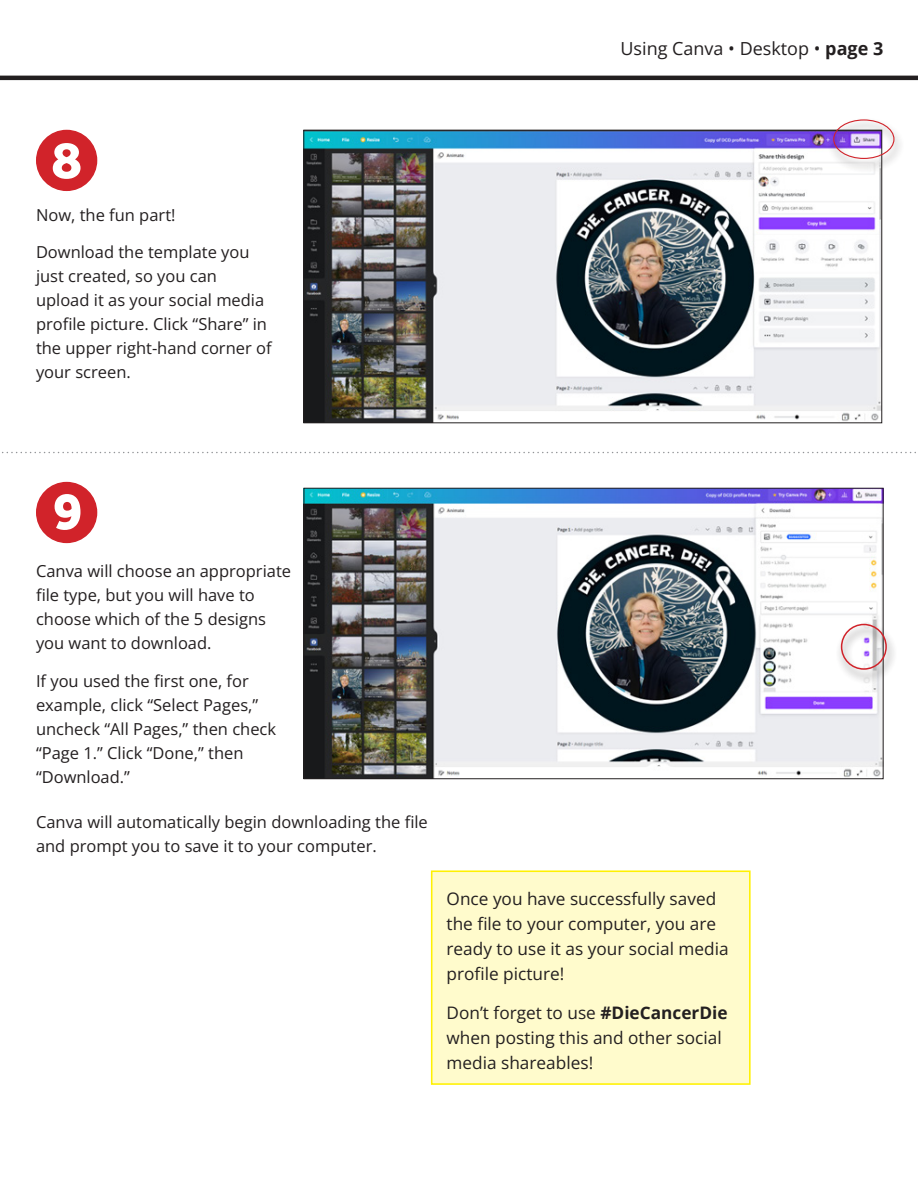
<style>
.page{position:relative;width:918px;height:1188px;background:#fff}
.page>*{position:absolute;margin:0;border:0;box-sizing:border-box;transform-origin:0 0}
.t1{font:800 54px "Effra";color:#fff}
.t2{font:18px "Open Sans";color:#231f20}
.t3{font:17.25px/25px "Open Sans";color:#231f20}
.t4{font:16.5px/24px "Open Sans";color:#231f20}
.s1{font-weight:700}
</style>
<div class="page">
<img style="left:306px;top:490px;width:576px;height:287px">
<div style="left:835px;top:622px;width:62px;height:62px;background:#231f20;opacity:.75"></div>
<div style="left:841px;top:624px;width:46px;height:46px;border:2px solid #d1232a;border-radius:50%"></div>
<hr style="left:0;top:76px;width:918px;height:4px;background:#231f20">
<div style="left:37px;top:131px;width:60px;height:59px;background:#d1232a;border-radius:50%"></div>
<div style="left:36px;top:130px;width:61px;height:61px;border:2px solid #d1232a;border-radius:50%"></div>
<div style="left:37px;top:483px;width:60px;height:59px;background:#d1232a;border-radius:50%"></div>
<div style="left:36px;top:482px;width:61px;height:61px;border:2px solid #d1232a;border-radius:50%"></div>
<img style="left:305px;top:132px;width:575px;height:289px">
<div style="left:828px;top:118px;width:76px;height:55px;background:#231f20;opacity:.75"></div>
<div style="left:833px;top:119px;width:62px;height:40px;border:1px solid #d1232a;border-radius:50%"></div>
<div style="left:432px;top:871px;width:318px;height:213px;background:#fffbcc"></div>
<div style="left:431px;top:870px;width:320px;height:215px;border:2px solid #fff101"></div>
<svg style="left:2px;top:452px;width:914px;height:1px"></svg>
<p class="t1" style="left:51px;top:126px;width:33px">8</p>
<p class="t4" style="left:36px;top:203px;width:141px">Now, the fun part!</p>
<p class="t4" style="left:36px;top:240px;width:237px">Download the template you just created, so you can upload it as your social media profile picture. Click “Share” in the upper right-hand corner of your screen.</p>
<p class="t2" style="left:620px;top:36px;width:264px">Using Canva • Desktop • <span class="s1">page 3</span></p>
<p class="t1" style="left:53px;top:477px;width:31px">9</p>
<p class="t4" style="left:36px;top:559px;width:257px">Canva will choose an appropriate file type, but you will have to choose which of the 5 designs you want to download.</p>
<p class="t4" style="left:36px;top:668px;width:242px">If you used the first one, for example, click “Select Pages,” uncheck “All Pages,” then check “Page 1.” Click “Done,” then “Download.”</p>
<p class="t4" style="left:36px;top:809px;width:393px">Canva will automatically begin downloading the file and prompt you to save it to your computer.</p>
<p class="t3" style="left:447px;top:885px;width:284px">Once you have successfully saved the file to your computer, you are ready to use it as your social media profile picture!</p>
<p class="t3" style="left:447px;top:1000px;width:283px">Don’t forget to use <span class="s1">#DieCancerDie </span>when posting this and other social media shareables!</p>
</div>
